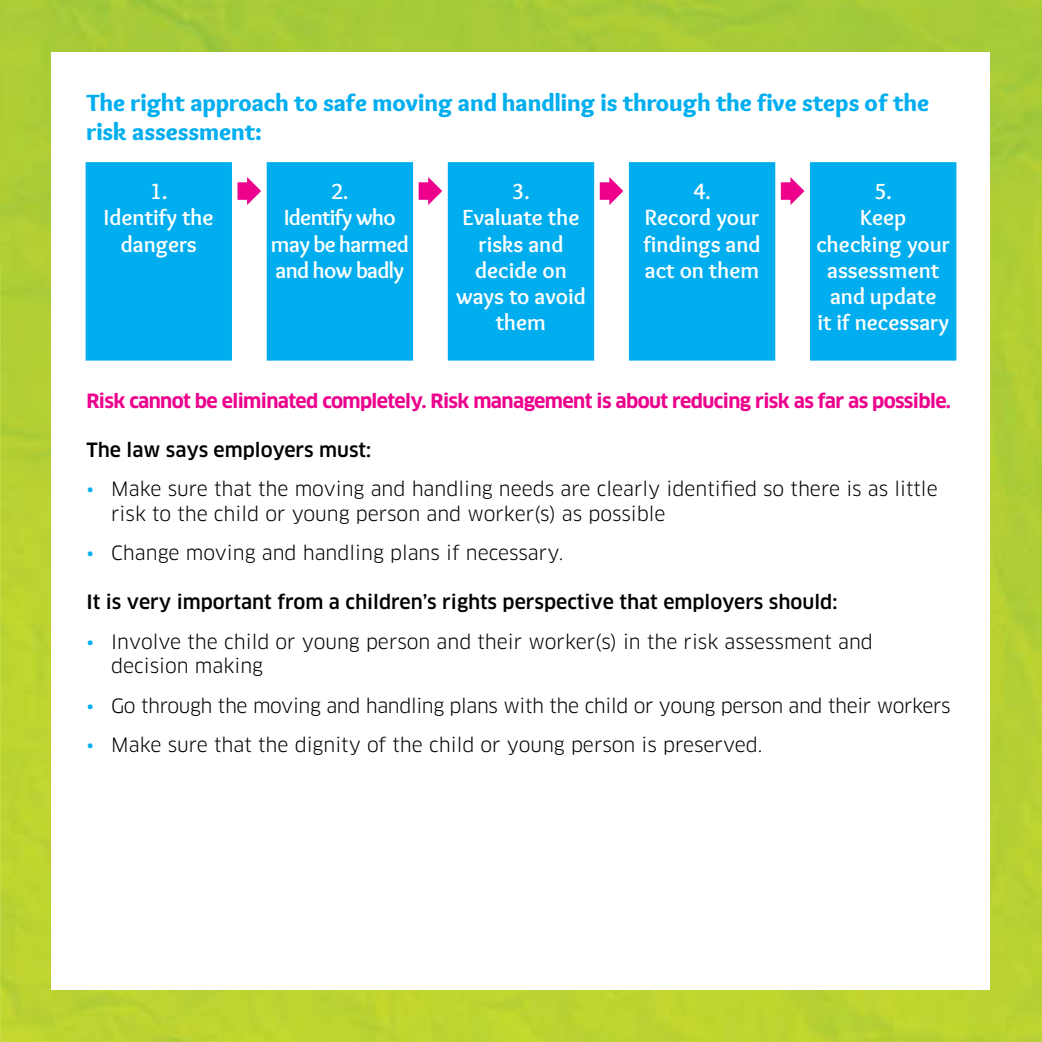
<style>
.page{position:relative;width:1042px;height:1042px;background:#fff}
.page>*{position:absolute;margin:0;border:0;box-sizing:border-box;transform-origin:0 0}
.t1{font:900 24.5px/29.8px "Overlock";color:#00aeef}
.t2{font:700 22.75px/26.2px "Overlock";color:#fff;text-align:center}
.t3{font:700 22.75px/26.2px "Overlock";letter-spacing:-.03em;color:#fff;text-align:center}
.t4{font:19.25px/24.5px "Clan";color:#000}
.t5{font:500 19.25px "Clan";color:#000}
.t6{font:700 19.25px "Clan";letter-spacing:-.03em;color:#ec008c}
.t7{font:19.25px "Clan";letter-spacing:-.02em;color:#000}
.s1{color:#00aeef}
</style>
<div class="page">
<img style="left:0;top:0;width:1042px;height:1042px">
<div style="left:52px;top:52px;width:938px;height:938px;background:#fff"></div>
<svg style="left:86px;top:162px;width:870px;height:199px;background:#26baf1"></svg>
<svg style="left:237px;top:177px;width:24px;height:28px"></svg>
<svg style="left:419px;top:177px;width:23px;height:28px"></svg>
<svg style="left:600px;top:177px;width:23px;height:28px"></svg>
<svg style="left:781px;top:177px;width:23px;height:28px"></svg>
<p class="t1" style="left:86px;top:87px;width:844px">The right approach to safe moving and handling is through the five steps of the risk assessment:</p>
<p class="t2" style="left:104px;top:178px;width:111px">1.<br>Identify the dangers</p>
<p class="t3" style="left:271px;top:178px;width:139px">2.<br>Identify who may be harmed and how badly</p>
<p class="t2" style="left:456px;top:178px;width:131px">3.<br>Evaluate the risks and decide on ways to avoid them</p>
<p class="t2" style="left:643px;top:178px;width:119px">4.<br>Record your findings and act on them</p>
<p class="t2" style="left:816px;top:178px;width:135px">5.<br>Keep checking your assessment and update<br>it if necessary</p>
<p class="t6" style="left:86px;top:389px;width:866px">Risk cannot be eliminated completely. Risk management is about reducing risk as far as possible.</p>
<p class="t5" style="left:86px;top:438px;width:286px">The law says employers must:</p>
<p class="t4" style="left:111px;top:477px;width:828px;text-indent:-25px"><span class="s1">•</span> Make sure that the moving and handling needs are clearly identified so there is as little risk to the child or young person and worker(s) as possible</p>
<p class="t4" style="left:86px;top:541px;width:478px"><span class="s1">•</span> Change moving and handling plans if necessary.</p>
<p class="t5" style="left:86px;top:590px;width:752px">It is very important from a children’s rights perspective that employers should:</p>
<p class="t4" style="left:111px;top:629px;width:763px;text-indent:-25px"><span class="s1">•</span> Involve the child or young person and their worker(s) in the risk assessment and decision making</p>
<p class="t7" style="left:86px;top:693px;width:865px"><span class="s1">•</span> Go through the moving and handling plans with the child or young person and their workers</p>
<p class="t4" style="left:86px;top:733px;width:678px"><span class="s1">•</span> Make sure that the dignity of the child or young person is preserved.</p>
</div>
